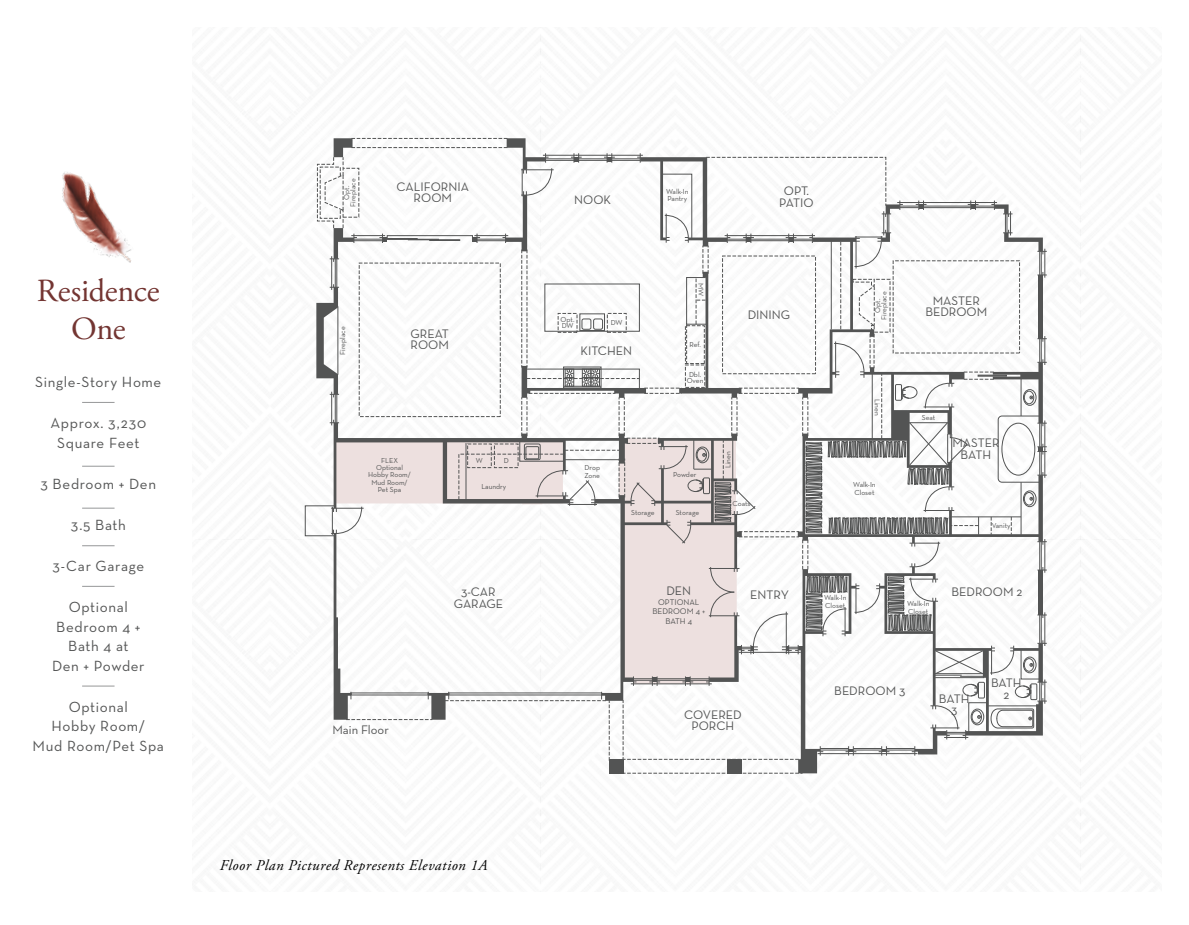
<style>
.page{position:relative;width:1189px;height:925px;background:#fff}
.page>*{position:absolute;margin:0;border:0;box-sizing:border-box;transform-origin:0 0}
.t1{font:32.25px/37.8px "Adobe Garamond Pro";letter-spacing:-.01em;color:#733532;text-align:center}
.t2{font:15px/19.5px "Neutraface Text";letter-spacing:.04em;color:#535454;text-align:center}
.t3{font:italic 15px "Adobe Garamond Pro";letter-spacing:.035em;color:#000}
.t4{font:12.6px/11.6px "Neutraface Text";color:#535454;text-align:center}
.t5{font:8.4px/9.4px "Neutraface Text";color:#535454;text-align:center}
.t6{font:7.35px/7.4px "Neutraface Text";color:#535454}
</style>
<div class="page">
<div style="left:305px;top:506px;width:29px;height:30px;border:1px solid #535454"></div>
<svg style="left:316px;top:138px;width:730px;height:636px"></svg>
<hr style="left:82px;top:402px;width:32px;height:1px;background:#969798">
<hr style="left:82px;top:466px;width:32px;height:1px;background:#969798">
<hr style="left:82px;top:508px;width:32px;height:1px;background:#969798">
<hr style="left:82px;top:545px;width:32px;height:1px;background:#969798">
<hr style="left:82px;top:586px;width:32px;height:1px;background:#969798">
<hr style="left:82px;top:685px;width:32px;height:1px;background:#969798">
<img style="left:62px;top:172px;width:69px;height:91px">
<h1 class="t1" style="left:37px;top:273px;width:124px">Residence<br>One</h1>
<h2 class="t2" style="left:35px;top:372px;width:128px">Single-Story Home</h2>
<h2 class="t2" style="left:50px;top:413px;width:97px">Approx. 3,230<br>Square Feet</h2>
<h2 class="t2" style="left:41px;top:473px;width:117px">3 Bedroom + Den</h2>
<h2 class="t2" style="left:71px;top:515px;width:57px">3.5 Bath</h2>
<h2 class="t2" style="left:53px;top:556px;width:93px">3-Car Garage</h2>
<h2 class="t2" style="left:52px;top:597px;width:94px">Optional<br>Bedroom 4 +<br>Bath 4 at<br>Den + Powder</h2>
<h2 class="t2" style="left:33px;top:696px;width:133px">Optional<br>Hobby Room/<br>Mud Room/Pet Spa</h2>
<p class="t6" style="left:122px;top:482px;width:26px">Laundry</p>
<p class="t6" style="left:115px;top:603px;width:9px">W</p>
<p class="t6" style="left:122px;top:627px;width:26px">Laundry</p>
<p class="t6" style="left:115px;top:746px;width:9px">W</p>
<p class="t6" style="left:143px;top:746px;width:6px">D</p>
<p class="t6" style="left:343px;top:207px;width:30px;line-height:6.3px;text-align:center;rotate:-90deg">Opt.<br>Fireplace</p>
<h3 class="t4" style="left:396px;top:180px;width:74px">CALIFORNIA<br>ROOM</h3>
<h3 class="t4" style="left:574px;top:194px;width:38px">NOOK</h3>
<p class="t6" style="left:666px;top:187px;width:24px">Walk-In<br>Pantry</p>
<h3 class="t4" style="left:779px;top:185px;width:36px">OPT.<br>PATIO</h3>
<p class="t6" style="left:339px;top:355px;width:30px;rotate:-90deg">Fireplace</p>
<h3 class="t4" style="left:410px;top:327px;width:40px;text-align:left">GREAT<br>ROOM</h3>
<p class="t6" style="left:560px;top:316px;width:15px;line-height:6.3px">Opt.<br>DW</p>
<p class="t6" style="left:610px;top:319px;width:13px">DW</p>
<h3 class="t4" style="left:580px;top:345px;width:53px">KITCHEN</h3>
<p class="t6" style="left:368px;top:456px;width:44px;text-align:center">FLEX<br>Optional<br>Hobby Room/<br>Mud Room/<br>Pet Spa</p>
<p class="t6" style="left:584px;top:464px;width:17px">Drop<br>Zone</p>
<p class="t6" style="left:476px;top:456px;width:9px">W</p>
<p class="t6" style="left:503px;top:456px;width:6px">D</p>
<p class="t6" style="left:481px;top:482px;width:26px">Laundry</p>
<p class="t6" style="left:704px;top:283px;width:15px;rotate:90deg">MW</p>
<p class="t6" style="left:689px;top:340px;width:13px">Ref.</p>
<p class="t6" style="left:686px;top:371px;width:18px;line-height:6.3px;text-align:center">Dbl.<br>Oven</p>
<p class="t6" style="left:673px;top:470px;width:25px">Powder</p>
<p class="t6" style="left:631px;top:509px;width:25px">Storage</p>
<p class="t6" style="left:675px;top:509px;width:25px">Storage</p>
<p class="t6" style="left:874px;top:320px;width:30px;line-height:6.3px;text-align:center;rotate:-90deg">Opt.<br>Fireplace</p>
<h3 class="t4" style="left:932px;top:294px;width:49px">MASTER</h3>
<h3 class="t4" style="left:747px;top:308px;width:44px">DINING</h3>
<h3 class="t4" style="left:925px;top:306px;width:63px">BEDROOM</h3>
<p class="t6" style="left:724px;top:468px;width:18px;rotate:-90deg">Linen</p>
<p class="t6" style="left:732px;top:499px;width:20px">Coats</p>
<p class="t6" style="left:881px;top:399px;width:18px;rotate:90deg">Linen</p>
<p class="t6" style="left:853px;top:481px;width:24px">Walk-In<br>Closet</p>
<p class="t6" style="left:921px;top:414px;width:15px">Seat</p>
<h3 class="t4" style="left:952px;top:437px;width:49px">MASTER<br>BATH</h3>
<p class="t6" style="left:991px;top:521px;width:20px">Vanity</p>
<h3 class="t4" style="left:454px;top:586px;width:51px">3-CAR<br>GARAGE</h3>
<h3 class="t4" style="left:666px;top:585px;width:26px">DEN</h3>
<h3 class="t4" style="left:750px;top:588px;width:40px">ENTRY</h3>
<p class="t5" style="left:652px;top:597px;width:54px">OPTIONAL<br>BEDROOM 4 +<br>BATH 4</p>
<p class="t6" style="left:824px;top:594px;width:24px">Walk-In<br>Closet</p>
<p class="t6" style="left:907px;top:600px;width:24px">Walk-In<br>Closet</p>
<h3 class="t4" style="left:951px;top:586px;width:72px">BEDROOM 2</h3>
<h3 class="t4" style="left:332px;top:724px;width:58px">Main Floor</h3>
<h2 class="t3" style="left:220px;top:856px;width:269px">Floor Plan Pictured Represents Elevation 1A</h2>
<h3 class="t4" style="left:684px;top:708px;width:59px">COVERED<br>PORCH</h3>
<h3 class="t4" style="left:834px;top:685px;width:73px">BEDROOM 3</h3>
<h3 class="t4" style="left:938px;top:692px;width:32px">BATH<br>3</h3>
<h3 class="t4" style="left:990px;top:677px;width:32px">BATH<br>2</h3>
</div>
